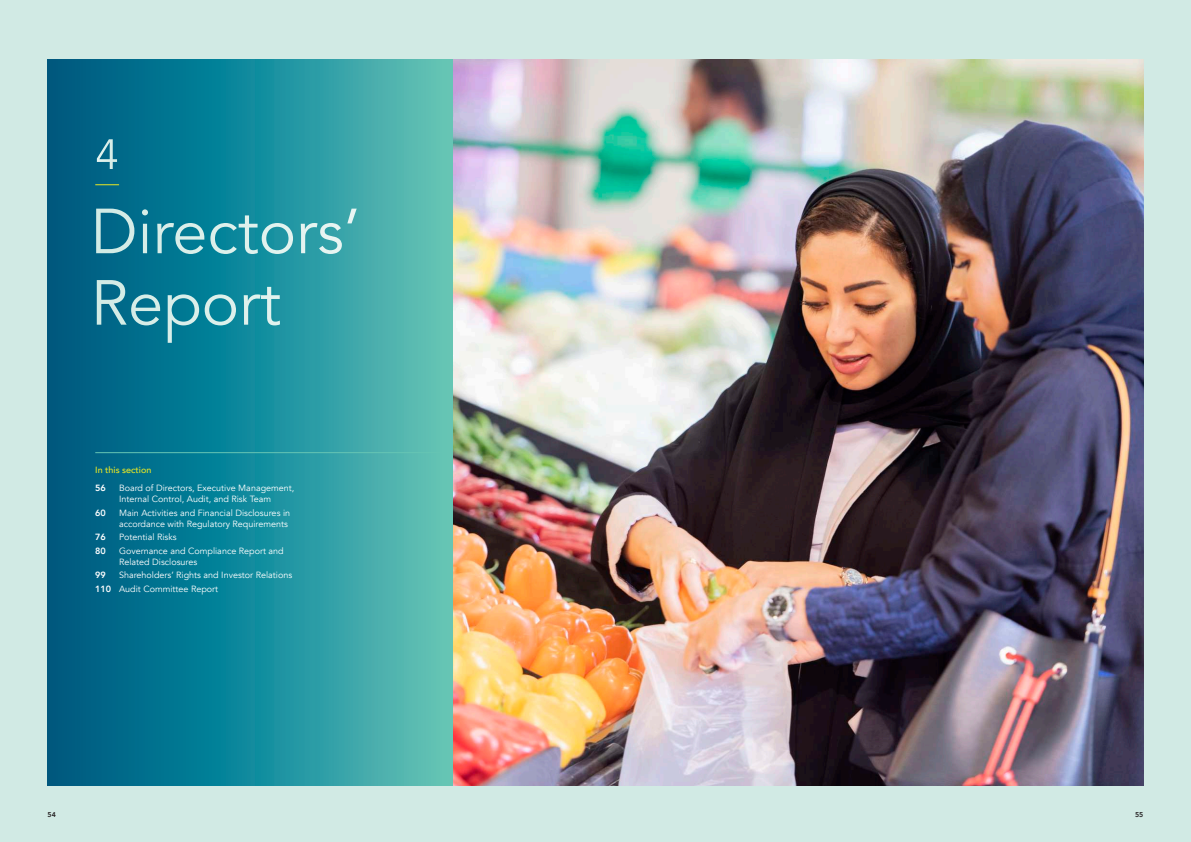
<style>
.page{position:relative;width:1191px;height:842px;background:#d1eae4}
.page>*{position:absolute;margin:0;border:0;box-sizing:border-box;transform-origin:0 0}
.t1{font:63px/71.4px "Avenir";color:#fff}
.t2{font:42px "Avenir";color:#fff}
.t3{font:9px/11px "Avenir";color:#fff}
.t4{font:500 9px "Avenir";color:#ebe823}
.t5{font:800 9px "Avenir";color:#fff}
.t6{font:800 7px "Avenir";color:#231f20}
.s1{font-weight:800}
</style>
<div class="page">
<img style="left:452px;top:60px;width:691px;height:726px">
<svg style="left:48px;top:60px;width:404px;height:726px;background:#1f8c9b"></svg>
<svg style="left:95px;top:185px;width:24px;height:1px"></svg>
<hr style="left:95px;top:452px;width:357px;height:1px;background:#66c5b4">
<h2 class="t2" style="left:95px;top:130px;width:25px">4</h2>
<h1 class="t1" style="left:91px;top:197px;width:271px">Directors’<br>Report</h1>
<p class="t4" style="left:95px;top:462px;width:58px">In this section</p>
<p class="t5" style="left:95px;top:481px;width:12px">56</p>
<p class="t3" style="left:119px;top:482px;width:177px">Board of Directors, Executive Management,<br>Internal Control, Audit, and Risk Team</p>
<p class="t5" style="left:95px;top:505px;width:12px">60</p>
<p class="t3" style="left:119px;top:507px;width:173px">Main Activities and Financial Disclosures in accordance with Regulatory Requirements</p>
<p class="t5" style="left:95px;top:530px;width:12px">76</p>
<p class="t3" style="left:119px;top:532px;width:59px">Potential Risks</p>
<p class="t5" style="left:95px;top:544px;width:12px">80</p>
<p class="t3" style="left:119px;top:545px;width:166px">Governance and Compliance Report and<br>Related Disclosures</p>
<p class="t5" style="left:95px;top:568px;width:12px">99</p>
<p class="t3" style="left:95px;top:569px;width:198px;line-height:13.6px;text-indent:24px">Shareholders’ Rights and Investor Relations<br><span class="s1">110</span> Audit Committee Report</p>
<p class="t6" style="left:48px;top:809px;width:10px">54</p>
<p class="t6" style="left:1135px;top:809px;width:10px">55</p>
</div>
